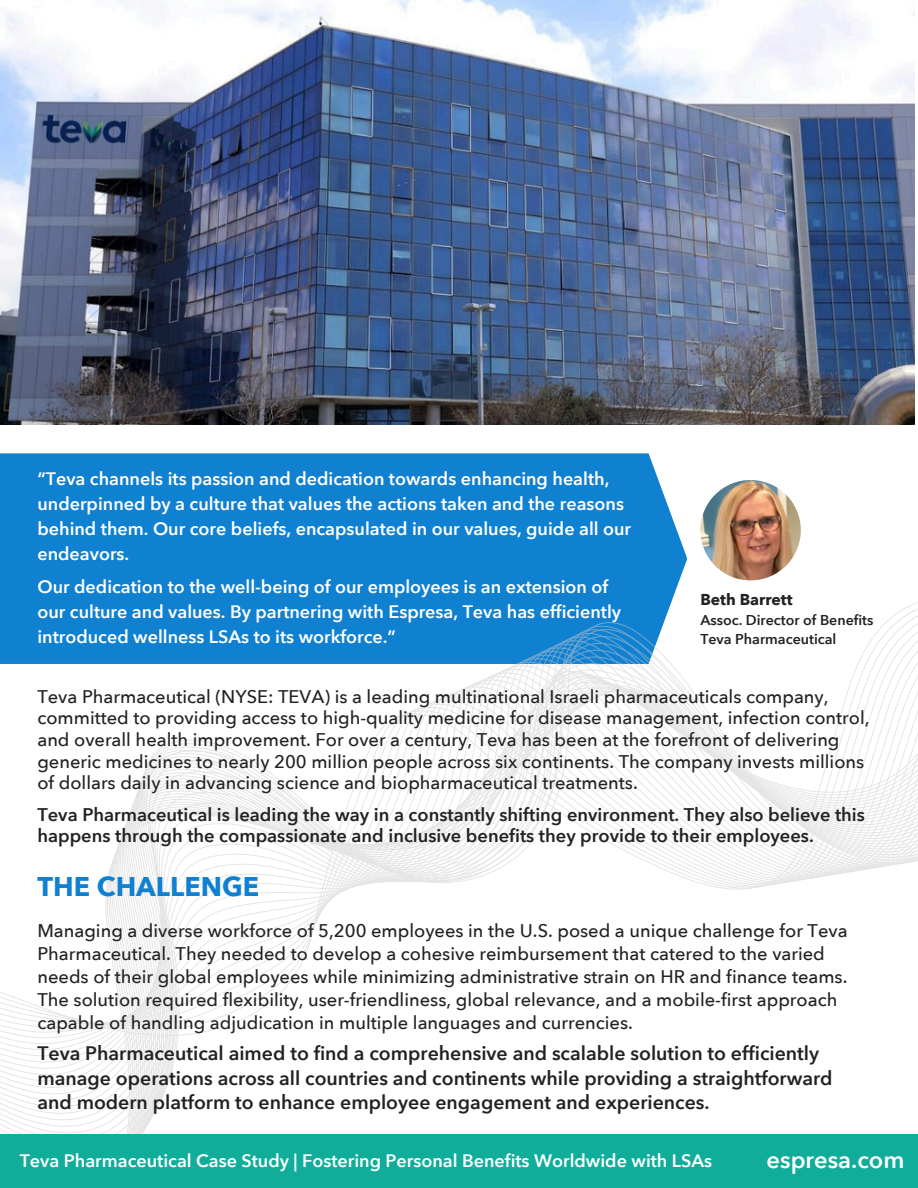
<style>
.page{position:relative;width:918px;height:1188px;background:#fff}
.page>*{position:absolute;margin:0;border:0;box-sizing:border-box;transform-origin:0 0}
.t1{font:700 27px "Avenir Next";color:#1080d1}
.t2{font:600 23.7px "Avenir Next";color:#fff}
.t3{font:600 19.5px/24.5px "Avenir Next";color:#222}
.t4{font:500 18.3px/21.6px "Avenir Next";color:#222}
.t5{font:600 18.3px/21.6px "Avenir Next";color:#222}
.t6{font:600 18px/25px "Avenir Next";color:#fff}
.t7{font:700 15.75px "Avenir Next";color:#222}
.t8{font:600 14.25px "Avenir Next";color:#222}
</style>
<div class="page">
<img style="left:0;top:0;width:915px;height:425px">
<div style="left:0;top:453px;width:687px;height:146px;background:#1080d1"></div>
<svg style="left:0;top:599px;width:918px;height:438px"></svg>
<div style="left:0;top:1135px;width:918px;height:53px;background:#10ad9b"></div>
<img style="left:700px;top:480px;width:101px;height:100px;border-radius:50%">
<h3 class="t6" style="left:37px;top:466px;width:595px">“Teva channels its passion and dedication towards enhancing health, underpinned by a culture that values the actions taken and the reasons behind them. Our core beliefs, encapsulated in our values, guide all our endeavors.</h3>
<p class="t6" style="left:37px;top:574px;width:585px">Our dedication to the well-being of our employees is an extension of our culture and values. By partnering with Espresa, Teva has efficiently introduced wellness LSAs to its workforce.”</p>
<p class="t7" style="left:700px;top:589px;width:94px">Beth Barrett</p>
<p class="t8" style="left:700px;top:611px;width:175px">Assoc. Director of Benefits</p>
<p class="t8" style="left:700px;top:630px;width:138px">Teva Pharmaceutical</p>
<p class="t4" style="left:37px;top:686px;width:834px">Teva Pharmaceutical (NYSE: TEVA) is a leading multinational Israeli pharmaceuticals company, committed to providing access to high-quality medicine for disease management, infection control, and overall health improvement. For over a century, Teva has been at the forefront of delivering generic medicines to nearly 200 million people across six continents. The company invests millions of dollars daily in advancing science and biopharmaceutical treatments.</p>
<h3 class="t5" style="left:37px;top:804px;width:829px">Teva Pharmaceutical is leading the way in a constantly shifting environment. They also believe this happens through the compassionate and inclusive benefits they provide to their employees.</h3>
<h3 class="t1" style="left:37px;top:869px;width:223px">THE CHALLENGE</h3>
<h1 class="t4" style="left:37px;top:920px;width:812px;line-height:23px">Managing a diverse workforce of 5,200 employees in the U.S. posed a unique challenge for Teva Pharmaceutical. They needed to develop a cohesive reimbursement that catered to the varied needs of their global employees while minimizing administrative strain on HR and finance teams.<br>The solution required flexibility, user-friendliness, global relevance, and a mobile-first approach capable of handling adjudication in multiple languages and currencies.</h1>
<h3 class="t3" style="left:37px;top:1042px;width:797px">Teva Pharmaceutical aimed to find a comprehensive and scalable solution to efficiently manage operations across all countries and continents while providing a straightforward and modern platform to enhance employee engagement and experiences.</h3>
<h3 class="t6" style="left:20px;top:1149px;width:694px">Teva Pharmaceutical Case Study | Fostering Personal Benefits Worldwide with LSAs</h3>
<h3 class="t2" style="left:767px;top:1144px;width:139px">espresa.com</h3>
</div>
